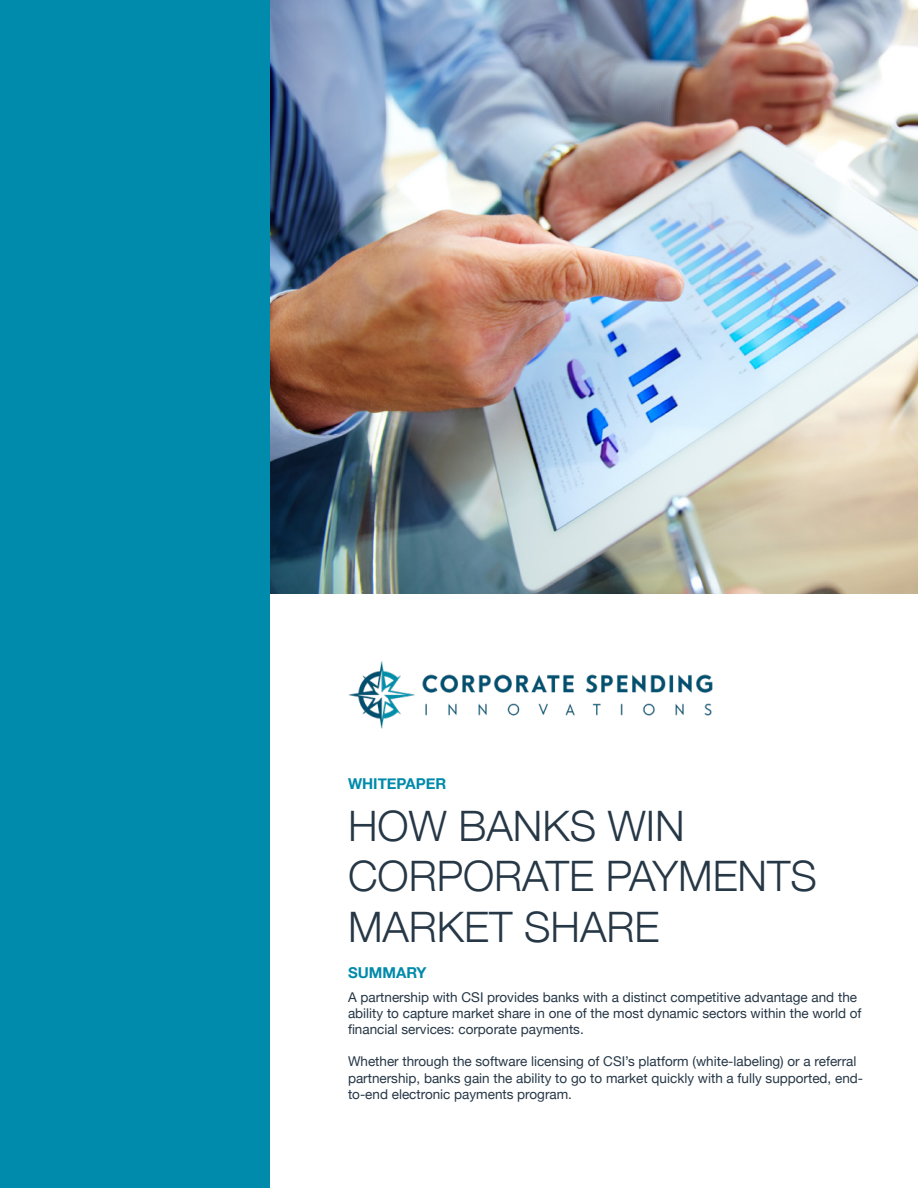
<style>
.page{position:relative;width:918px;height:1188px;background:#fff}
.page>*{position:absolute;margin:0;border:0;box-sizing:border-box;transform-origin:0 0}
.Body{font:300 42px "Helvetica Neue";color:#263746}
.Body-2{font:700 15px "Helvetica Neue";color:#008aab}
.Body-3{font:13.5px/16.2px "Helvetica Neue";color:#263746}
</style>
<div class="page">
<img style="left:270px;top:0;width:648px;height:594px">
<div style="left:0;top:0;width:270px;height:1188px;background:#008aab"></div>
<img style="left:348px;top:661px;width:365px;height:68px">
<p class="Body-2" style="left:348px;top:772px;width:100px">WHITEPAPER</p>
<p class="Body" style="left:348px;top:792px;width:338px">HOW BANKS WIN</p>
<p class="Body" style="left:348px;top:842px;width:470px">CORPORATE PAYMENTS</p>
<p class="Body" style="left:348px;top:893px;width:313px">MARKET SHARE</p>
<p class="Body-2" style="left:348px;top:961px;width:80px">SUMMARY</p>
<p class="Body-3" style="left:348px;top:990px;width:515px">A partnership with CSI provides banks with a distinct competitive advantage and the ability to capture market share in one of the most dynamic sectors within the world of financial services: corporate payments.</p>
<p class="Body-3" style="left:348px;top:1054px;width:517px">Whether through the software licensing of CSI’s platform (white-labeling) or a referral partnership, banks gain the ability to go to market quickly with a fully supported, end&shy;to-end electronic payments program.</p>
</div>
